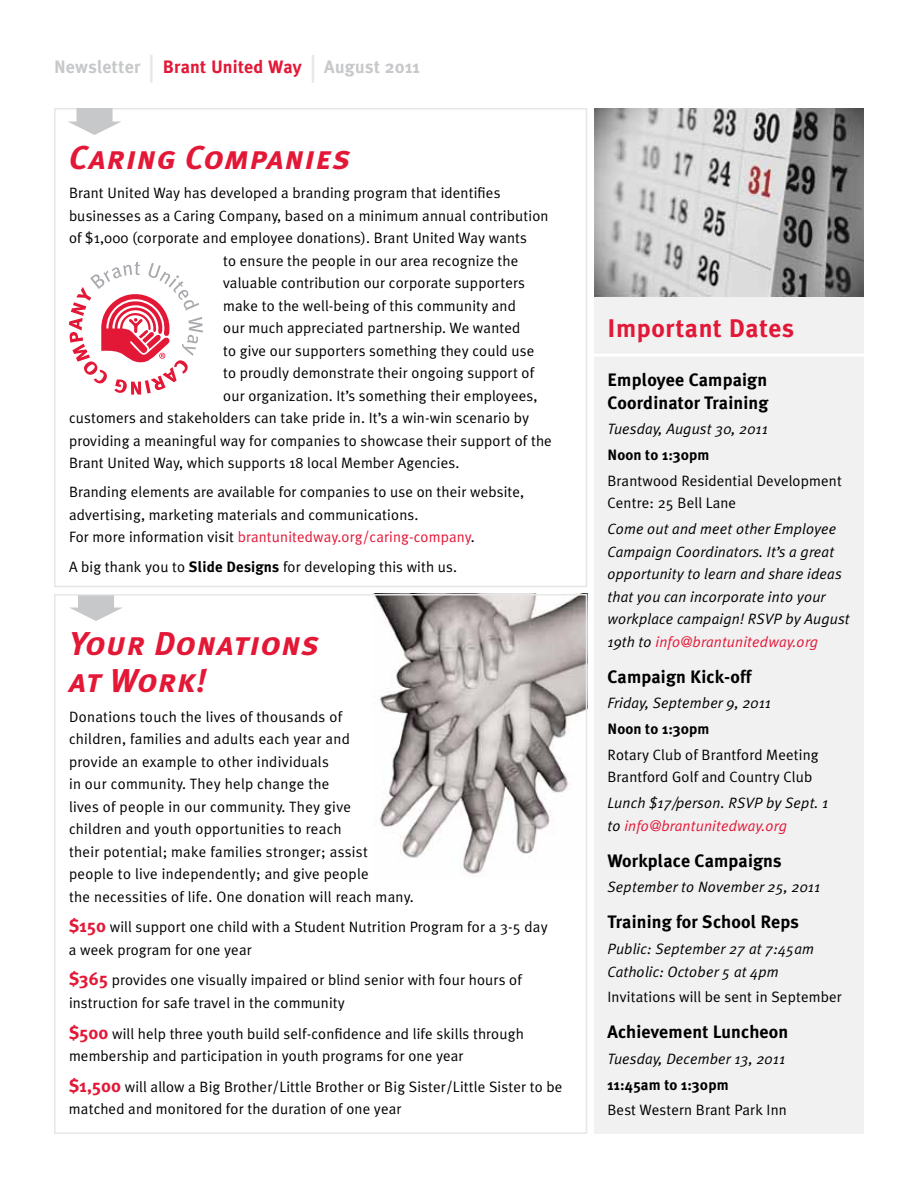
<style>
.page{position:relative;width:918px;height:1188px;background:#fff}
.page>*{position:absolute;margin:0;border:0;box-sizing:border-box;transform-origin:0 0}
.t1{font:italic 33px/37.5px "Meta Plus Bold Caps";letter-spacing:.025em;color:#e31837}
.t2{font:700 25.5px "Meta Plus";letter-spacing:.025em;color:#e31837}
.t3{font:700 18px/22.5px "Meta Plus";letter-spacing:.01em;color:#000}
.t4{font:700 18px "Meta Plus";letter-spacing:.01em;color:#c7c8ca}
.t5{font:15px/22.5px "Meta Plus Normal";letter-spacing:.01em;color:#000}
.t6{font:italic 15px/22.5px "Meta Plus Normal";letter-spacing:.01em;color:#000}
.t7{font:700 15px "Meta Plus";letter-spacing:.01em;color:#000}
.s1{font-size:36px;color:#e6e7e8}
.s2{color:#e31837}
.s3{font-family:"Meta Plus";font-weight:700}
.s4{font-family:"Meta Plus";font-weight:700;font-size:18px;color:#e31837}
</style>
<div class="page">
<img style="left:373px;top:597px;width:211px;height:278px">
<div style="left:54px;top:108px;width:533px;height:479px;border:2px solid #e6e7e8"></div>
<svg style="left:69px;top:262px;width:134px;height:133px"></svg>
<svg style="left:68px;top:108px;width:54px;height:27px"></svg>
<div style="left:594px;top:297px;width:270px;height:837px;background:#f1f1f2"></div>
<img style="left:594px;top:108px;width:270px;height:189px">
<hr style="left:594px;top:354px;width:270px;height:3px;background:#fff">
<svg style="left:69px;top:597px;width:54px;height:24px"></svg>
<div style="left:54px;top:594px;width:533px;height:540px;border:2px solid #e6e7e8"></div>
<p class="t4" style="left:54px;top:56px;width:368px">Newsletter <span class="s1">|</span> <span class="s2">Brant United Way</span> <span class="s1">|</span> August 2011</p>
<h1 class="t1" style="left:69px;top:139px;width:283px">Caring Companies</h1>
<p class="t5" style="left:69px;top:182px;width:433px">Brant United Way has developed a branding program that identifies</p>
<p class="t5" style="left:69px;top:204px;width:481px">businesses as a Caring Company, based on a minimum annual contribution</p>
<p class="t5" style="left:69px;top:227px;width:460px">of $1,000 (corporate and employee donations). Brant United Way wants</p>
<p class="t5" style="left:223px;top:249px;width:297px">to ensure the people in our area recognize the</p>
<p class="t5" style="left:223px;top:272px;width:303px">valuable contribution our corporate supporters</p>
<p class="t5" style="left:223px;top:294px;width:294px">make to the well-being of this community and</p>
<p class="t5" style="left:223px;top:317px;width:299px">our much appreciated partnership. We wanted</p>
<p class="t5" style="left:223px;top:339px;width:313px">to give our supporters something they could use</p>
<p class="t5" style="left:223px;top:362px;width:313px">to proudly demonstrate their ongoing support of</p>
<p class="t5" style="left:223px;top:384px;width:316px">our organization. It’s something their employees,</p>
<p class="t5" style="left:69px;top:407px;width:462px">customers and stakeholders can take pride in. It’s a win-win scenario by</p>
<p class="t5" style="left:69px;top:429px;width:484px">providing a meaningful way for companies to showcase their support of the</p>
<p class="t5" style="left:69px;top:452px;width:392px">Brant United Way, which supports 18 local Member Agencies.</p>
<p class="t5" style="left:69px;top:481px;width:457px">Branding elements are available for companies to use on their website, advertising, marketing materials and communications.<br>For more information visit <span class="s2">brantunitedway.org/caring-company</span>.</p>
<p class="t5" style="left:69px;top:555px;width:390px">A big thank you to <span class="s3">Slide Designs</span> for developing this with us.</p>
<h1 class="t1" style="left:69px;top:625px;width:252px">Your Donations at Work!</h1>
<p class="t5" style="left:69px;top:705px;width:346px">Donations touch the lives of thousands of<br>children, families and adults each year and<br>provide an example to other individuals<br>in our community. They help change the<br>lives of people in our community. They give<br>children and youth opportunities to reach<br>their potential; make families stronger; assist people to live independently; and give people<br>the necessities of life. One donation will reach many.</p>
<p class="t5" style="left:69px;top:916px;width:480px"><span class="s4">$150</span> will support one child with a Student Nutrition Program for a 3-5 day a week program for one year</p>
<p class="t5" style="left:69px;top:969px;width:454px"><span class="s4">$365</span> provides one visually impaired or blind senior with four hours of instruction for safe travel in the community</p>
<p class="t5" style="left:69px;top:1022px;width:456px"><span class="s4">$500</span> will help three youth build self-confidence and life skills through membership and participation in youth programs for one year</p>
<p class="t5" style="left:69px;top:1075px;width:495px"><span class="s4">$1,500</span> will allow a Big Brother/Little Brother or Big Sister/Little Sister to be matched and monitored for the duration of one year</p>
<h2 class="t2" style="left:608px;top:313px;width:188px">Important Dates</h2>
<p class="t3" style="left:608px;top:369px;width:162px">Employee Campaign<br>Coordinator Training</p>
<p class="t6" style="left:608px;top:418px;width:162px">Tuesday, August 30, 2011</p>
<p class="t7" style="left:608px;top:446px;width:104px">Noon to 1:30pm</p>
<p class="t5" style="left:608px;top:469px;width:236px">Brantwood Residential Development<br>Centre: 25 Bell Lane</p>
<p class="t6" style="left:608px;top:517px;width:244px">Come out and meet other Employee Campaign Coordinators. It’s a great opportunity to learn and share ideas that you can incorporate into your workplace campaign! RSVP by August 19th to <span class="s2">info@brantunitedway.org</span></p>
<p class="t3" style="left:608px;top:665px;width:145px">Campaign Kick-off</p>
<p class="t6" style="left:608px;top:692px;width:165px">Friday, September 9, 2011</p>
<p class="t7" style="left:608px;top:720px;width:104px">Noon to 1:30pm</p>
<p class="t5" style="left:608px;top:743px;width:213px">Rotary Club of Brantford Meeting<br>Brantford Golf and Country Club</p>
<p class="t6" style="left:608px;top:791px;width:222px">Lunch $17/person. RSVP by Sept. 1 to <span class="s2">info@brantunitedway.org</span></p>
<p class="t3" style="left:608px;top:849px;width:176px">Workplace Campaigns</p>
<p class="t6" style="left:608px;top:876px;width:214px">September to November 25, 2011</p>
<p class="t3" style="left:607px;top:911px;width:193px">Training for School Reps</p>
<p class="t6" style="left:607px;top:937px;width:208px">Public: September 27 at 7:45am<br>Catholic: October 5 at 4pm</p>
<p class="t5" style="left:607px;top:986px;width:236px">Invitations will be sent in September</p>
<p class="t3" style="left:607px;top:1021px;width:182px">Achievement Luncheon</p>
<p class="t6" style="left:607px;top:1047px;width:179px">Tuesday, December 13, 2011</p>
<p class="t7" style="left:607px;top:1076px;width:123px">11:45am to 1:30pm</p>
<p class="t5" style="left:607px;top:1099px;width:181px">Best Western Brant Park Inn</p>
</div>
